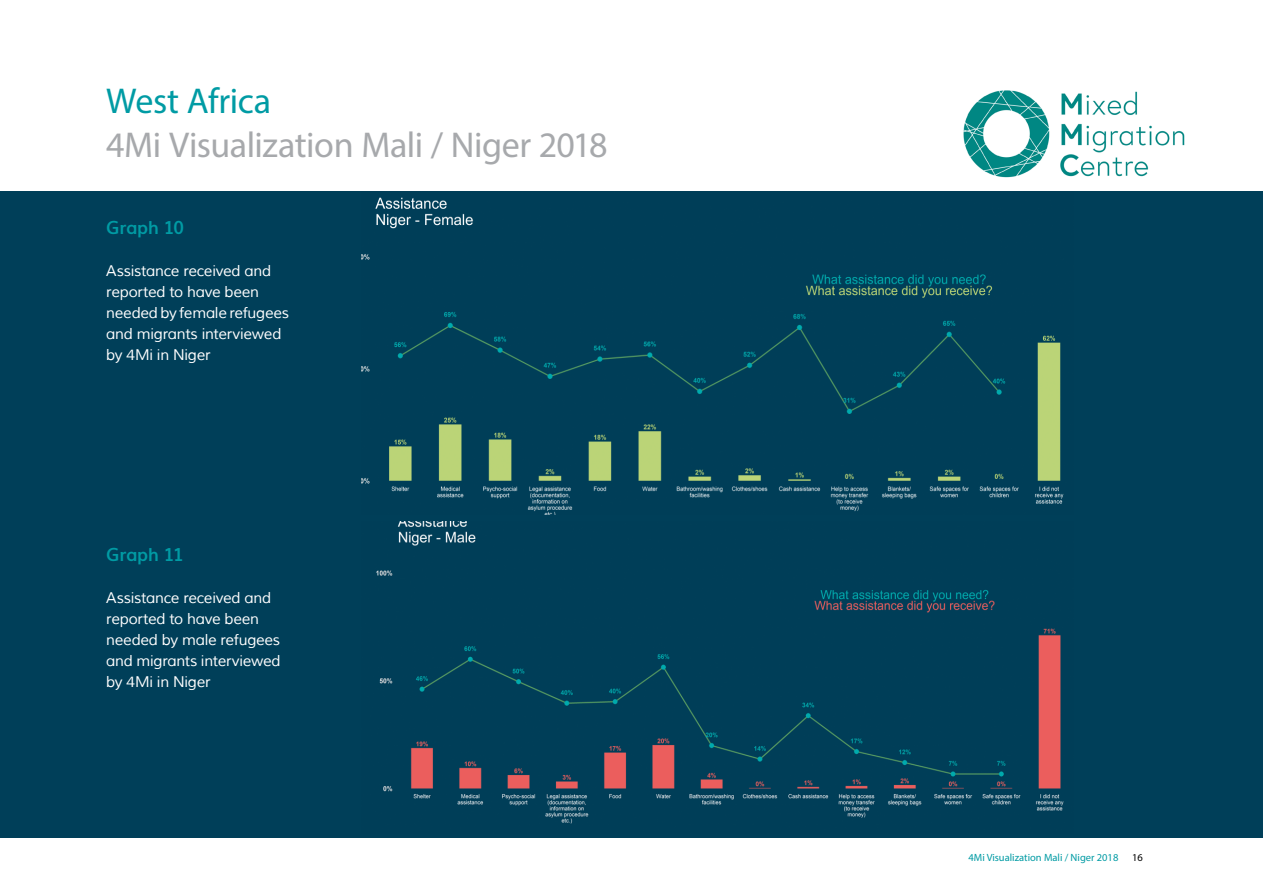
<style>
.page{position:relative;width:1263px;height:893px;background:#fff}
.page>*{position:absolute;margin:0;border:0;box-sizing:border-box;transform-origin:0 0}
.t1{font:36px "Myriad Pro";letter-spacing:-.015em;color:#a7a9ac}
.t2{font:36px "Myriad Pro";letter-spacing:-.01em;color:#009ba4}
.t3{font:700 18px "Muli";letter-spacing:-.015em;color:#009ba4}
.t4{font:15px/21px "Muli";letter-spacing:-.015em;color:#fff}
.t5{font:10.5px "Myriad Pro";color:#009ba4}
.t6{font:10.5px "Myriad Pro";color:#000}
</style>
<div class="page">
<div style="left:0;top:191px;width:1263px;height:647px;background:#003f59"></div>
<img style="left:963px;top:90px;width:222px;height:88px">
<img style="left:361px;top:197px;width:703px;height:317px">
<img style="left:376px;top:522px;width:688px;height:302px">
<h1 class="t2" style="left:106px;top:79px;width:166px">West Africa</h1>
<h1 class="t1" style="left:106px;top:123px;width:503px">4Mi Visualization Mali / Niger 2018</h1>
<p class="t3" style="left:106px;top:213px;width:80px">Graph 10</p>
<p class="t4" style="left:106px;top:260px;width:184px">Assistance received and reported to have been needed by female refugees and migrants interviewed by 4Mi in Niger</p>
<p class="t3" style="left:106px;top:540px;width:79px">Graph 11</p>
<p class="t4" style="left:106px;top:588px;width:176px">Assistance received and reported to have been needed by male refugees and migrants interviewed by 4Mi in Niger</p>
<p class="t5" style="left:968px;top:851px;width:151px">4Mi Visualization Mali / Niger 2018</p>
<p class="t6" style="left:1132px;top:851px;width:12px">16</p>
</div>
